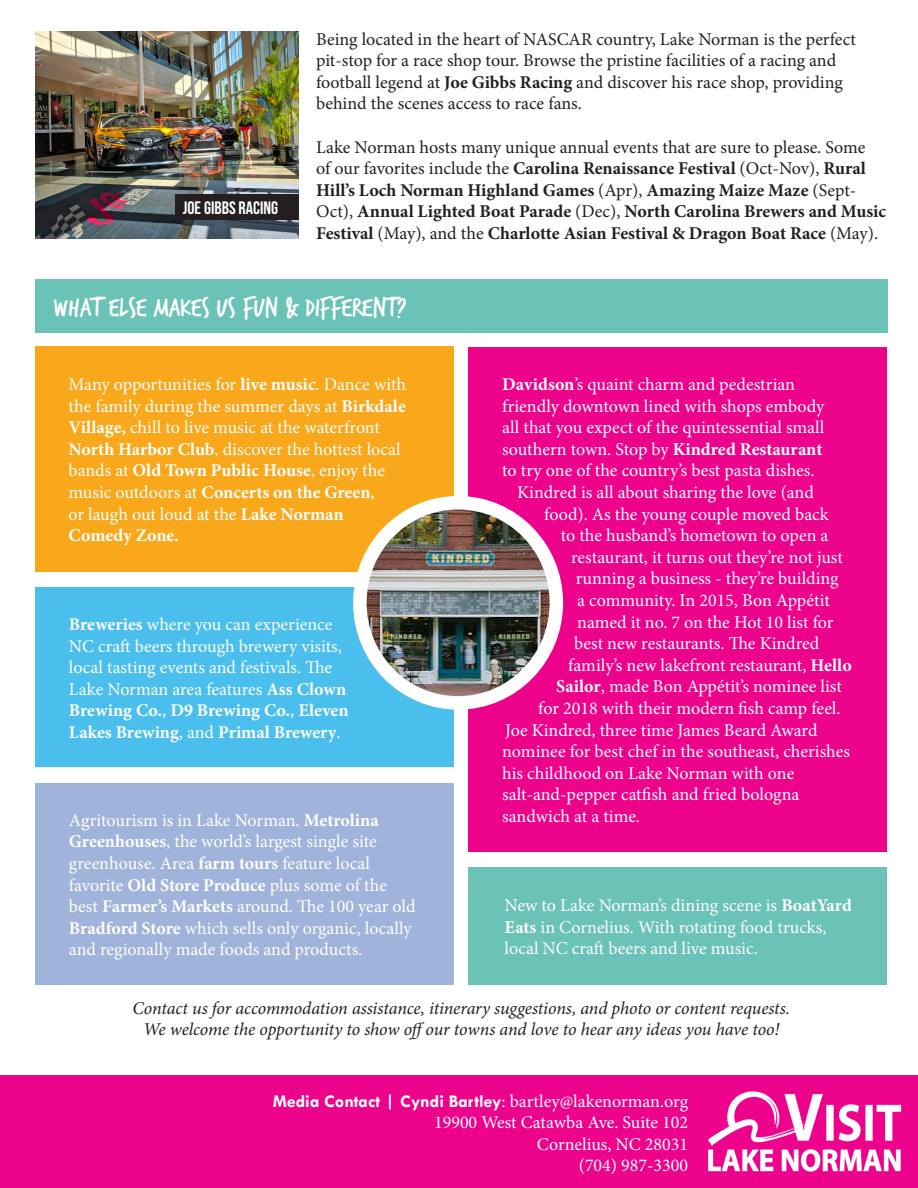
<style>
.page{position:relative;width:918px;height:1188px;background:#fff}
.page>*{position:absolute;margin:0;border:0;box-sizing:border-box;transform-origin:0 0}
.t1{font:28.5px "Trash Hand";color:#fff}
.t2{font:18px/21.6px "Minion Pro";color:#fff}
.t3{font:700 18px/21.6px "Minion Pro";color:#231f20}
.t4{font:18px "Minion Pro";color:#231f20}
.t5{font:italic 18px/21.6px "Minion Pro";letter-spacing:-.01em;color:#231f20;text-align:center}
.t6{font:700 18px/21.6px "Minion Pro";color:#fff}
.t7{font:18px "Bebas Neue";color:#fff}
.s1{font-weight:700}
.s2{font-weight:400}
.s3{font-family:"Tw Cen";font-weight:700}
</style>
<div class="page">
<div style="left:0;top:1076px;width:918px;height:112px;background:#ed028c"></div>
<img style="left:708px;top:1091px;width:193px;height:80px">
<img style="left:35px;top:31px;width:263px;height:208px">
<div style="left:175px;top:194px;width:123px;height:26px;background:#231f20"></div>
<div style="left:468px;top:867px;width:419px;height:118px;background:#6bc2b6"></div>
<div style="left:35px;top:783px;width:419px;height:202px;background:#a0b3db"></div>
<div style="left:35px;top:587px;width:419px;height:180px;background:#4abfee"></div>
<div style="left:468px;top:347px;width:419px;height:505px;background:#ed028c"></div>
<div style="left:35px;top:346px;width:419px;height:226px;background:#f9a71b"></div>
<div style="left:35px;top:279px;width:852px;height:54px;background:#6bc2b6"></div>
<img style="left:360px;top:504px;width:196px;height:195px">
<div style="left:353px;top:496px;width:210px;height:214px;border:14px solid #fff;border-radius:50%"></div>
<p class="t7" style="left:183px;top:198px;width:97px">JOE GIBBS RACING</p>
<p class="t4" style="left:316px;top:27px;width:541px">Being located in the heart of NASCAR country, Lake Norman is the perfect</p>
<p class="t4" style="left:316px;top:48px;width:522px">pit-stop for a race shop tour. Browse the pristine facilities of a racing and</p>
<p class="t4" style="left:316px;top:70px;width:528px">football legend at <span class="s1">Joe Gibbs Racing</span> and discover his race shop, providing</p>
<p class="t4" style="left:316px;top:92px;width:267px">behind the scenes access to race fans.</p>
<p class="t3" style="left:316px;top:136px;width:572px"><span class="s2">Lake Norman hosts many unique annual events that are sure to please. Some<br>of our favorites include the</span> Carolina Renaissance Festival <span class="s2">(Oct-Nov),</span> Rural Hill’s Loch Norman Highland Games <span class="s2">(Apr),</span> Amazing Maize Maze <span class="s2">(Sept-Oct),</span> Annual Lighted Boat Parade <span class="s2">(Dec),</span> North Carolina Brewers and Music Festival <span class="s2">(May), and the</span> Charlotte Asian Festival &amp; Dragon Boat Race <span class="s2">(May).</span></p>
<p class="t1" style="left:54px;top:293px;width:354px">WHAT ELSE MAKES US FUN &amp; DIFFERENT?</p>
<p class="t2" style="left:69px;top:374px;width:339px">Many opportunities for <span class="s1">live music</span>. Dance with the family during the summer days at <span class="s1">Birkdale Village,</span> chill to live music at the waterfront <span class="s1">North Harbor Club</span>, discover the hottest local bands at <span class="s1">Old Town Public House</span>, enjoy the</p>
<p class="t6" style="left:69px;top:481px;width:308px"><span class="s2">music outdoors at</span> Concerts on the Green<span class="s2">, or laugh out loud at the</span> Lake Norman<br>Comedy Zone.</p>
<p class="t2" style="left:69px;top:613px;width:265px"><span class="s1">Breweries</span> where you can experience</p>
<p class="t2" style="left:69px;top:635px;width:281px">NC craft beers through brewery visits, local tasting events and festivals. The Lake Norman area features <span class="s1">Ass Clown Brewing Co.</span>, <span class="s1">D9 Brewing Co.</span>, <span class="s1">Eleven Lakes Brewing</span>, and <span class="s1">Primal Brewery</span>.</p>
<p class="t2" style="left:69px;top:809px;width:348px">Agritourism is in Lake Norman. <span class="s1">Metrolina Greenhouses</span>, the world’s largest single site greenhouse. Area <span class="s1">farm tours</span> feature local favorite <span class="s1">Old Store Produce</span> plus some of the best <span class="s1">Farmer’s Markets</span> around. The 100 year old <span class="s1">Bradford Store</span> which sells only organic, locally and regionally made foods and products.</p>
<p class="t2" style="left:502px;top:374px;width:294px"><span class="s1">Davidson</span>’s quaint charm and pedestrian</p>
<p class="t2" style="left:502px;top:395px;width:324px;text-align:justify">friendly downtown lined with shops embody all that you expect of the quintessential small southern town. Stop by <span class="s1">Kindred Restaurant</span></p>
<p class="t2" style="left:502px;top:460px;width:314px">to try one of the country’s best pasta dishes.</p>
<p class="t2" style="left:517px;top:482px;width:298px">Kindred is all about sharing the love (and</p>
<p class="t2" style="left:544px;top:503px;width:286px">food). As the young couple moved back</p>
<p class="t2" style="left:561px;top:525px;width:269px">to the husband’s hometown to open a</p>
<p class="t2" style="left:571px;top:546px;width:273px">restaurant, it turns out they’re not just</p>
<p class="t2" style="left:576px;top:568px;width:264px">running a business - they’re building</p>
<p class="t2" style="left:577px;top:590px;width:254px">a community. In 2015, Bon Appétit</p>
<p class="t2" style="left:577px;top:611px;width:258px">named it no. 7 on the Hot 10 list for</p>
<p class="t2" style="left:574px;top:633px;width:247px">best new restaurants. The Kindred</p>
<p class="t2" style="left:568px;top:654px;width:285px">family’s new lakefront restaurant, <span class="s1">Hello</span></p>
<p class="t2" style="left:556px;top:676px;width:287px"><span class="s1">Sailor</span>, made Bon Appétit’s nominee list</p>
<p class="t2" style="left:538px;top:698px;width:304px">for 2018 with their modern fish camp feel.</p>
<p class="t2" style="left:505px;top:719px;width:314px">Joe Kindred, three time James Beard Award</p>
<p class="t2" style="left:502px;top:741px;width:349px">nominee for best chef in the southeast, cherishes</p>
<p class="t2" style="left:502px;top:762px;width:294px">his childhood on Lake Norman with one</p>
<p class="t2" style="left:502px;top:784px;width:299px">salt-and-pepper catfish and fried bologna</p>
<p class="t2" style="left:502px;top:806px;width:139px">sandwich at a time.</p>
<p class="t2" style="left:504px;top:895px;width:349px">New to Lake Norman’s dining scene is <span class="s1">BoatYard<br>Eats</span> in Cornelius. With rotating food trucks,</p>
<p class="t2" style="left:504px;top:938px;width:255px">local NC craft beers and live music.</p>
<p class="t5" style="left:132px;top:997px;width:659px">Contact us for accommodation assistance, itinerary suggestions, and photo or content requests.<br>We welcome the opportunity to show offour towns and love to hear any ideas you have too!</p>
<p class="t2" style="left:273px;top:1090px;width:417px;text-align:right"><span class="s3">Media Contact | Cyndi Bartley</span>: bartley@lakenorman.org<br>19900 West Catawba Ave. Suite 102</p>
<p class="t2" style="left:537px;top:1133px;width:153px">Cornelius, NC 28031</p>
<p class="t2" style="left:579px;top:1155px;width:111px">(704) 987-3300</p>
</div>
